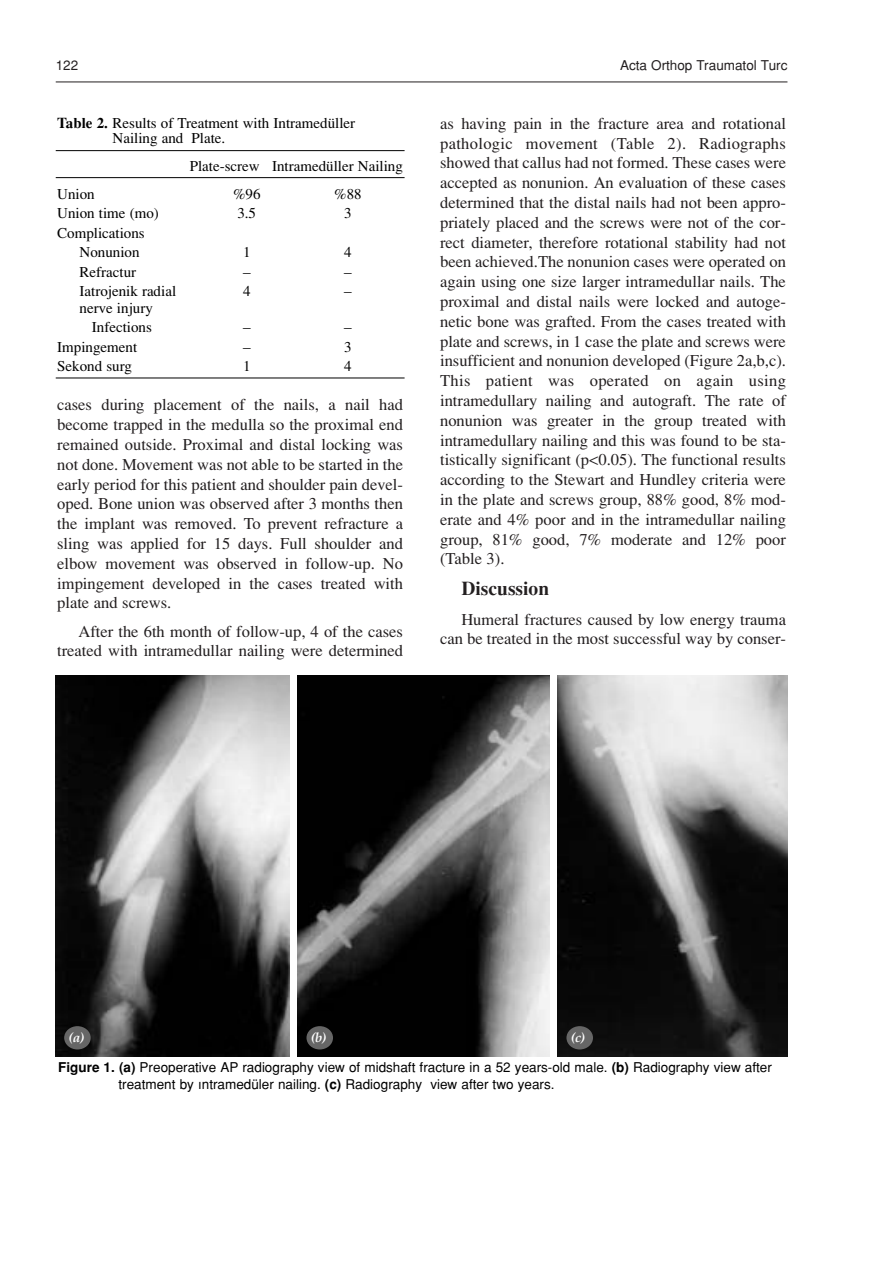
<style>
.page{position:relative;width:893px;height:1263px;background:#fff}
.page>*{position:absolute;margin:0;border:0;box-sizing:border-box;transform-origin:0 0}
.t1{font:19.5px "Times Turk B";color:#231f20}
.t2{font:16.5px/19.8px "Times Turk";color:#231f20;text-align:justify}
.t3{font:15px/19.5px "Times Turk";color:#000}
.t4{font:13.5px/16.6px "Helvetica Turk";color:#000}
.t5{font:13.5px "Helvetica Turk";color:#231f20}
.t6{font:13.5px "Palatino Turk BI";color:#fff}
.s1{font-family:"Times Turk B"}
.s2{font-family:"Helvetica Turk B"}
</style>
<div class="page">
<hr style="left:56px;top:82px;width:731px;height:1px;background:#231f20">
<img style="left:56px;top:675px;width:233px;height:381px">
<img style="left:297px;top:675px;width:252px;height:382px">
<img style="left:557px;top:675px;width:230px;height:382px">
<div style="left:64px;top:1026px;width:27px;height:23px;background:#666;border-radius:50%"></div>
<div style="left:306px;top:1026px;width:27px;height:23px;background:#666;border-radius:50%"></div>
<div style="left:566px;top:1026px;width:27px;height:23px;background:#666;border-radius:50%"></div>
<hr style="left:56px;top:150px;width:348px;height:1px;background:#000">
<hr style="left:56px;top:177px;width:348px;height:1px;background:#000">
<hr style="left:56px;top:378px;width:348px;height:1px;background:#000">
<p class="t5" style="left:56px;top:61px;width:24px">122</p>
<p class="t5" style="left:620px;top:61px;width:169px">Acta Orthop Traumatol Turc</p>
<p class="t3" style="left:112px;top:117px;width:244px;line-height:15px;text-indent:-55px"><span class="s1">Table 2.</span> Results of Treatment with Intramedüller<br>Nailing and Plate.</p>
<p class="t3" style="left:190px;top:157px;width:215px">Plate-screw Intramedüller Nailing</p>
<p class="t3" style="left:57px;top:185px;width:39px">Union</p>
<p class="t3" style="left:233px;top:185px;width:29px">%96</p>
<p class="t3" style="left:334px;top:185px;width:29px">%88</p>
<p class="t3" style="left:57px;top:205px;width:103px">Union time (mo)</p>
<p class="t3" style="left:237px;top:205px;width:20px">3.5</p>
<p class="t3" style="left:344px;top:205px;width:9px">3</p>
<p class="t3" style="left:80px;top:224px;width:67px;text-indent:-22px">Complications<br>Nonunion</p>
<p class="t3" style="left:243px;top:244px;width:9px">1</p>
<p class="t3" style="left:344px;top:244px;width:9px">4</p>
<p class="t3" style="left:80px;top:263px;width:58px">Refractur</p>
<p class="t3" style="left:243px;top:263px;width:9px">–</p>
<p class="t3" style="left:344px;top:263px;width:9px">–</p>
<p class="t3" style="left:80px;top:283px;width:98px">Iatrojenik radial</p>
<p class="t3" style="left:243px;top:283px;width:9px">4</p>
<p class="t3" style="left:344px;top:283px;width:9px">–</p>
<p class="t3" style="left:80px;top:299px;width:75px;text-align:right">nerve injury<br>Infections</p>
<p class="t3" style="left:243px;top:319px;width:9px">–</p>
<p class="t3" style="left:344px;top:319px;width:9px">–</p>
<p class="t3" style="left:57px;top:338px;width:81px">Impingement</p>
<p class="t3" style="left:243px;top:338px;width:9px">–</p>
<p class="t3" style="left:344px;top:338px;width:9px">3</p>
<p class="t3" style="left:57px;top:358px;width:76px">Sekond surg</p>
<p class="t3" style="left:243px;top:358px;width:9px">1</p>
<p class="t3" style="left:344px;top:358px;width:9px">4</p>
<p class="t2" style="left:57px;top:396px;width:347px">cases during placement of the nails, a nail had become trapped in the medulla so the proximal end remained outside. Proximal and distal locking was not done. Movement was not able to be started in the early period for this patient and shoulder pain devel&shy;oped. Bone union was observed after 3 months then the implant was removed. To prevent refracture a sling was applied for 15 days. Full shoulder and elbow movement was observed in follow-up. No impingement developed in the cases treated with plate and screws.</p>
<p class="t2" style="left:57px;top:623px;width:347px;text-align:right">After the 6th month of follow-up, 4 of the cases treated with intramedullar nailing were determined</p>
<p class="t2" style="left:440px;top:115px;width:347px">as having pain in the fracture area and rotational pathologic movement (Table 2). Radiographs showed that callus had not formed. These cases were accepted as nonunion. An evaluation of these cases determined that the distal nails had not been appro&shy;priately placed and the screws were not of the cor&shy;rect diameter, therefore rotational stability had not been achieved.The nonunion cases were operated on again using one size larger intramedullar nails. The proximal and distal nails were locked and autoge&shy;netic bone was grafted. From the cases treated with plate and screws, in 1 case the plate and screws were insufficient and nonunion developed (Figure 2a,b,c).<br>This patient was operated on again using intramedullary nailing and autograft. The rate of nonunion was greater in the group treated with intramedullary nailing and this was found to be sta&shy;tistically significant (p&lt;0.05). The functional results according to the Stewart and Hundley criteria were in the plate and screws group, 88% good, 8% mod&shy;erate and 4% poor and in the intramedullar nailing group, 81% good, 7% moderate and 12% poor (Table 3).</p>
<p class="t1" style="left:461px;top:583px;width:89px">Discussion</p>
<p class="t2" style="left:440px;top:611px;width:347px;text-align:right">Humeral fractures caused by low energy trauma can be treated in the most successful way by conser-</p>
<p class="t6" style="left:68px;top:1033px;width:18px">(a)</p>
<p class="t6" style="left:311px;top:1033px;width:17px">(b)</p>
<p class="t6" style="left:570px;top:1033px;width:16px">(c)</p>
<p class="t4" style="left:118px;top:1061px;width:655px;text-indent:-60px"><span class="s2">Figure 1. (a)</span> Preoperative AP radiography view of midshaft fracture in a 52 years-old male. <span class="s2">(b)</span> Radiography view after treatment by ıntramedüler nailing. <span class="s2">(c)</span> Radiography view after two years.</p>
</div>
